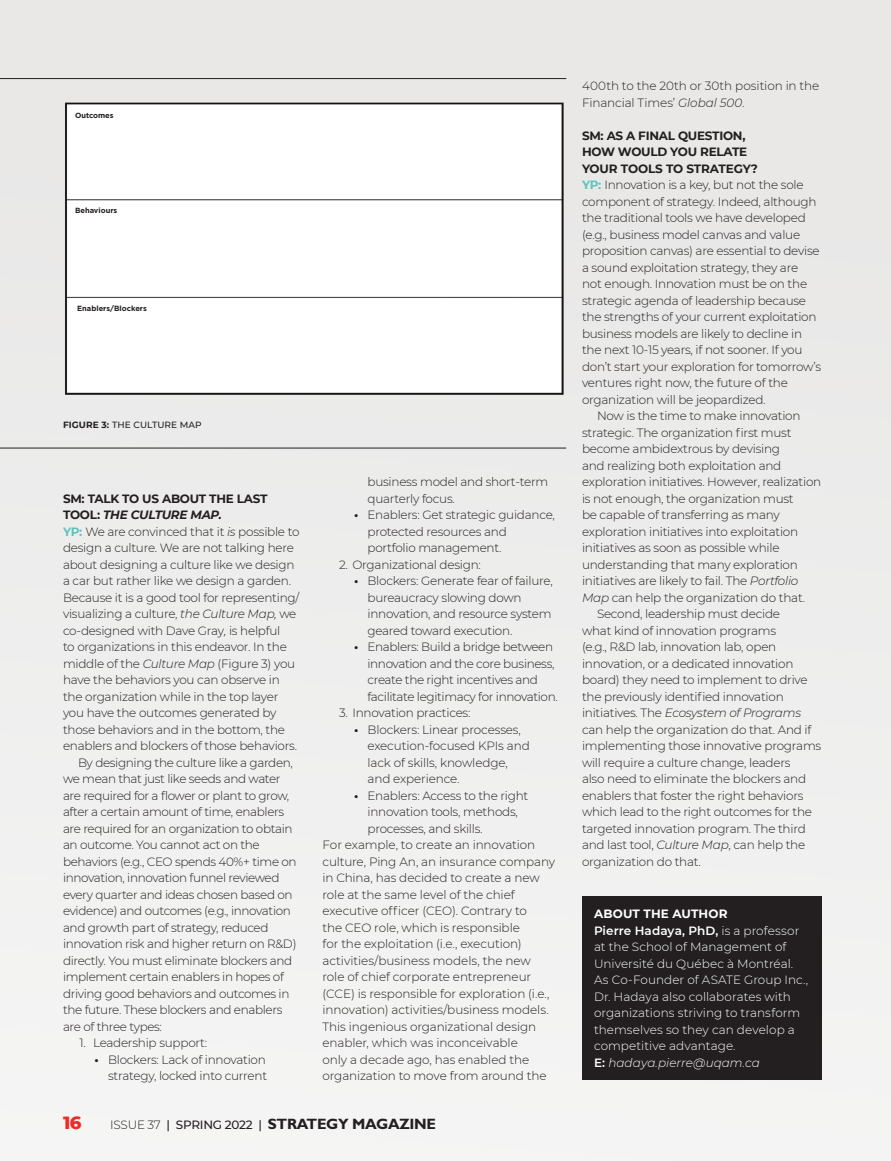
<style>
.page{position:relative;width:891px;height:1161px;background:#eeeeed}
.page>*{position:absolute;margin:0;border:0;box-sizing:border-box;transform-origin:0 0}
.t1{font:800 18px "Montserrat";color:#ed2b27}
.t2{font:700 15px "Gill Sans";letter-spacing:-.02em;color:#231f20}
.BT1{font:300 12px/16.5px "Montserrat";letter-spacing:-.02em;color:#231f20}
.BT{font:300 12px/16.5px "Montserrat";letter-spacing:-.02em;color:#231f20}
.BT_HANG{font:300 12px/16.5px "Montserrat";letter-spacing:-.02em;color:#231f20}
.BT-2{font:300 12px/16.5px "Montserrat";letter-spacing:.005em;color:#fff}
.SUBHEADS{font:700 12px/16.5px "Montserrat";letter-spacing:-.02em;color:#231f20}
.BT-3{font:italic 300 12px "Montserrat";color:#fff}
.BT-4{font:700 12px "Montserrat";letter-spacing:.015em;color:#fff}
.CAPTIONS{font:500 9px "Montserrat";letter-spacing:.01em;color:#231f20}
.t3{font:700 7.5px "Gotham";color:#231f20}
.s1{font-weight:700}
.s2{font-style:italic}
.s3{font-weight:700;color:#5ac4bd}
.s4{font-family:"Montserrat";font-weight:300;font-size:12px}
.s5{font-family:"Montserrat";font-weight:500;font-size:12px}
.s6{font-weight:600}
.s7{font-weight:600;font-style:normal}
</style>
<div class="page">
<div style="left:582px;top:896px;width:239px;height:36px;background:#231f20"></div>
<div style="left:582px;top:912px;width:239px;height:152px;background:#231f20"></div>
<div style="left:582px;top:1044px;width:239px;height:36px;background:#231f20"></div>
<hr style="left:0;top:448px;width:566px;height:1px;background:#231f20">
<hr style="left:0;top:78px;width:566px;height:1px;background:#231f20">
<div style="left:65px;top:102px;width:499px;height:293px;background:#fff"></div>
<div style="left:75px;top:305px;width:116px;height:17px;background:#fff"></div>
<div style="left:75px;top:112px;width:53px;height:15px;background:#fff"></div>
<div style="left:75px;top:207px;width:53px;height:15px;background:#fff"></div>
<p class="t3" style="left:75px;top:111px;width:40px">Outcomes</p>
<p class="t3" style="left:75px;top:206px;width:44px">Behaviours</p>
<p class="t3" style="left:77px;top:304px;width:71px">Enablers/Blockers</p>
<p class="CAPTIONS" style="left:63px;top:418px;width:140px"><span class="s1">FIGURE 3:</span> THE CULTURE MAP</p>
<p class="SUBHEADS" style="left:63px;top:489px;width:206px">SM: TALK TO US ABOUT THE LAST<br>TOOL: <span class="s2">THE CULTURE MAP.</span></p>
<p class="BT1" style="left:63px;top:523px;width:238px"><span class="s3">YP:</span> We are convinced that it <span class="s2">is</span> possible to design a culture. We are not talking here about designing a culture like we design a car but rather like we design a garden.<br>Because it is a good tool for representing/ visualizing a culture, <span class="s2">the Culture Map,</span> we co-designed with Dave Gray<span class="s2">,</span> is helpful<br>to organizations in this endeavor. In the middle of the <span class="s2">Culture Map</span> (Figure 3) you have the behaviors you can observe in the organization while in the top layer you have the outcomes generated by those behaviors and in the bottom, the enablers and blockers of those behaviors.</p>
<p class="BT" style="left:63px;top:754px;width:235px;text-indent:15px">By designing the culture like a garden, we mean that just like seeds and water are required for a flower or plant to grow, after a certain amount of time, enablers are required for an organization to obtain an outcome. You cannot act on the behaviors (e.g., CEO spends 40%+ time on innovation, innovation funnel reviewed every quarter and ideas chosen based on evidence) and outcomes (e.g., innovation and growth part of strategy, reduced innovation risk and higher return on R&amp;D) directly. You must eliminate blockers and implement certain enablers in hopes of driving good behaviors and outcomes in the future. These blockers and enablers are of three types:</p>
<p class="BT_HANG" style="left:80px;top:1034px;width:129px">1. Leadership support:</p>
<p class="BT_HANG" style="left:94px;top:1051px;width:174px;text-align:right"><span class="s1">•</span> Blockers: Lack of innovation strategy, locked into current</p>
<p class="BT_HANG" style="left:368px;top:473px;width:182px">business model and short-term quarterly focus.</p>
<p class="BT_HANG" style="left:368px;top:506px;width:189px;text-indent:-14px"><span class="s1">•</span> Enablers: Get strategic guidance, protected resources and portfolio management.</p>
<p class="BT_HANG" style="left:339px;top:556px;width:143px">2. Organizational design:</p>
<p class="BT_HANG" style="left:368px;top:572px;width:187px;text-indent:-14px"><span class="s1">•</span> Blockers: Generate fear of failure, bureaucracy slowing down innovation, and resource system geared toward execution.</p>
<p class="BT_HANG" style="left:368px;top:638px;width:192px;text-indent:-14px"><span class="s1">•</span> Enablers: Build a bridge between innovation and the core business, create the right incentives and facilitate legitimacy for innovation.</p>
<p class="BT_HANG" style="left:339px;top:704px;width:133px">3. Innovation practices:</p>
<p class="BT_HANG" style="left:368px;top:721px;width:164px;text-indent:-14px"><span class="s1">•</span> Blockers: Linear processes, execution-focused KPIs and lack of skills, knowledge, and experience.</p>
<p class="BT_HANG" style="left:368px;top:787px;width:162px;text-indent:-14px"><span class="s1">•</span> Enablers: Access to the right innovation tools, methods, processes, and skills.</p>
<p class="BT1" style="left:322px;top:836px;width:234px">For example, to create an innovation culture, Ping An, an insurance company in China, has decided to create a new role at the same level of the chief executive officer (CEO). Contrary to<br>the CEO role, which is responsible<br>for the exploitation (i.e., execution) activities/business models, the new role of chief corporate entrepreneur (CCE) is responsible for exploration (i.e., innovation) activities/business models.<br>This ingenious organizational design enabler, which was inconceivable<br>only a decade ago, has enabled the organization to move from around the</p>
<h1 class="t1" style="left:63px;top:1109px;width:20px">16</h1>
<p class="t2" style="left:110px;top:1115px;width:327px"><span class="s4">ISSUE 37</span> <span class="s5">| SPRING 2022 |</span> STRATEGY MAGAZINE</p>
<p class="BT1" style="left:582px;top:77px;width:239px">400th to the 20th or 30th position in the<br>Financial Times’ <span class="s2">Global 500</span>.</p>
<p class="SUBHEADS" style="left:582px;top:126px;width:177px">SM: AS A FINAL QUESTION,<br>HOW WOULD YOU RELATE<br>YOUR TOOLS TO STRATEGY?</p>
<p class="BT1" style="left:582px;top:176px;width:241px"><span class="s3">YP:</span> Innovation is a key, but not the sole component of strategy. Indeed, although the traditional tools we have developed (e.g., business model canvas and value proposition canvas) are essential to devise a sound exploitation strategy, they are<br>not enough. Innovation must be on the strategic agenda of leadership because the strengths of your current exploitation business models are likely to decline in the next 10-15 years, if not sooner. If you don’t start your exploration for tomorrow’s ventures right now, the future of the organization will be jeopardized.</p>
<p class="BT" style="left:582px;top:407px;width:241px;text-indent:15px">Now is the time to make innovation strategic. The organization first must become ambidextrous by devising<br>and realizing both exploitation and exploration initiatives. However, realization is not enough, the organization must<br>be capable of transferring as many exploration initiatives into exploitation initiatives as soon as possible while understanding that many exploration initiatives are likely to fail. The <span class="s2">Portfolio Map</span> can help the organization do that.</p>
<p class="BT" style="left:582px;top:605px;width:241px;text-indent:15px">Second, leadership must decide<br>what kind of innovation programs<br>(e.g., R&amp;D lab, innovation lab, open innovation, or a dedicated innovation board) they need to implement to drive the previously identified innovation initiatives. The <span class="s2">Ecosystem of Programs </span>can help the organization do that. And if implementing those innovative programs will require a culture change, leaders<br>also need to eliminate the blockers and enablers that foster the right behaviors which lead to the right outcomes for the targeted innovation program. The third and last tool, <span class="s2">Culture Map</span>, can help the organization do that.</p>
<p class="BT-4" style="left:594px;top:905px;width:135px">ABOUT THE AUTHOR</p>
<p class="BT-2" style="left:594px;top:922px;width:216px"><span class="s6">Pierre Hadaya, PhD,</span> is a professor at the School of Management of<br>Université du Québec à Montréal.<br>As Co-Founder of ASATE Group Inc.,<br>Dr. Hadaya also collaborates with organizations striving to transform themselves so they can develop a competitive advantage.</p>
<p class="BT-3" style="left:594px;top:1054px;width:167px"><span class="s7">E:</span> hadaya.pierre@uqam.ca</p>
</div>
